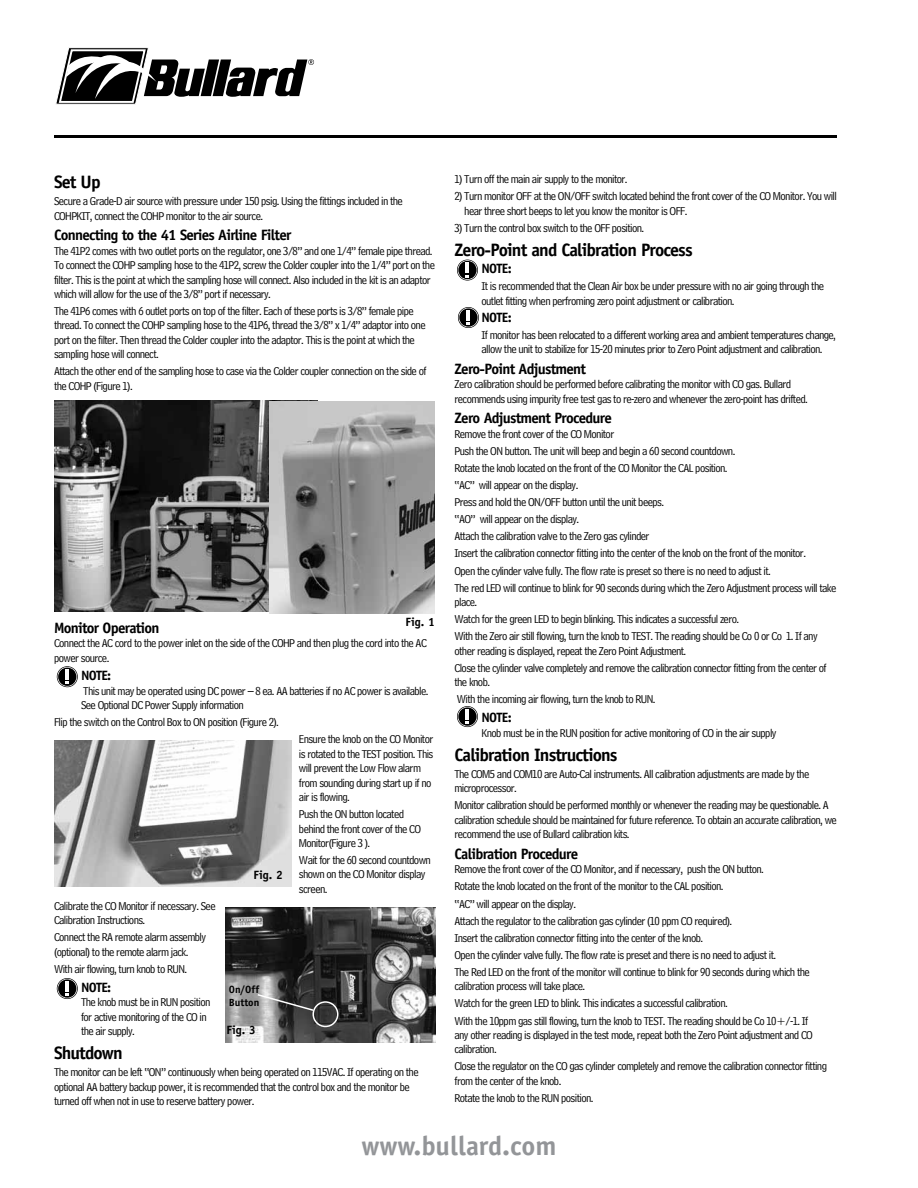
<style>
.page{position:relative;width:918px;height:1188px;background:#fff}
.page>*{position:absolute;margin:0;border:0;box-sizing:border-box;transform-origin:0 0}
.t1{font:700 27px "Officina Sans";color:#939598}
.t2{font:700 18px "Officina Sans";letter-spacing:-.05em;color:#000}
.t3{font:700 15px "Officina Sans";letter-spacing:-.05em;color:#000}
.t4{font:700 13.5px "Officina Sans";letter-spacing:-.05em;color:#000}
.t5{font:12px/14.4px "Bell Centennial Address";letter-spacing:-.05em;color:#000}
.t6{font:700 12px "Officina Sans";color:#000}
.t7{font:700 10.5px/12.6px "Officina Sans";color:#000}
</style>
<div class="page">
<svg style="left:56px;top:47px;width:258px;height:57px"></svg>
<hr style="left:54px;top:135px;width:783px;height:3px;background:#000">
<img style="left:54px;top:401px;width:215px;height:210px">
<img style="left:269px;top:401px;width:165px;height:213px">
<svg style="left:57px;top:666px;width:21px;height:21px"></svg>
<svg style="left:57px;top:978px;width:21px;height:21px"></svg>
<img style="left:55px;top:740px;width:236px;height:147px">
<svg style="left:457px;top:260px;width:21px;height:21px"></svg>
<svg style="left:458px;top:307px;width:21px;height:21px"></svg>
<svg style="left:457px;top:706px;width:21px;height:21px"></svg>
<img style="left:225px;top:908px;width:211px;height:135px">
<div style="left:312px;top:1001px;width:26px;height:26px;border:2px solid #fff;border-radius:50%"></div>
<svg style="left:256px;top:993px;width:59px;height:19px"></svg>
<h2 class="t2" style="left:54px;top:171px;width:48px">Set Up</h2>
<p class="t5" style="left:54px;top:194px;width:350px">Secure a Grade-D air source with pressure under 150 psig. Using the fittings included in the<br>COHPKIT, connect the COHP monitor to the air source.</p>
<p class="t3" style="left:54px;top:226px;width:239px">Connecting to the 41 Series Airline Filter</p>
<p class="t5" style="left:54px;top:244px;width:383px">The 41P2 comes with two outlet ports on the regulator, one 3/8” and one 1/4” female pipe thread.<br>To connect the COHP sampling hose to the 41P2, screw the Colder coupler into the 1/4” port on the filter. This is the point at which the sampling hose will connect. Also included in the kit is an adaptor which will allow for the use of the 3/8” port if necessary.</p>
<p class="t5" style="left:54px;top:304px;width:373px">The 41P6 comes with 6 outlet ports on top of the filter. Each of these ports is 3/8” female pipe thread. To connect the COHP sampling hose to the 41P6, thread the 3/8” x 1/4” adaptor into one port on the filter. Then thread the Colder coupler into the adaptor. This is the point at which the sampling hose will connect.</p>
<p class="t5" style="left:54px;top:364px;width:374px">Attach the other end of the sampling hose to case via the Colder coupler connection on the side of the COHP (Figure 1).</p>
<p class="t6" style="left:405px;top:615px;width:31px">Fig. 1</p>
<p class="t3" style="left:54px;top:618px;width:107px">Monitor Operation</p>
<p class="t5" style="left:54px;top:636px;width:374px">Connect the AC cord to the power inlet on the side of the COHP and then plug the cord into the AC power source.</p>
<p class="t4" style="left:81px;top:667px;width:32px">Note:</p>
<p class="t5" style="left:81px;top:684px;width:349px">This unit may be operated using DC power – 8 ea. AA batteries if no AC power is available.<br>See Optional DC Power Supply information</p>
<p class="t5" style="left:54px;top:715px;width:226px">Flip the switch on the Control Box to ON position (Figure 2).</p>
<p class="t5" style="left:299px;top:732px;width:136px">Ensure the knob on the CO Monitor is rotated to the TEST position. This will prevent the Low Flow alarm from sounding during start up if no air is flowing.</p>
<p class="t5" style="left:299px;top:807px;width:124px">Push the ON button located behind the front cover of the CO<br>Monitor(Figure 3 ).</p>
<p class="t5" style="left:299px;top:853px;width:133px">Wait for the 60 second countdown shown on the CO Monitor display screen.</p>
<p class="t5" style="left:54px;top:899px;width:163px">Calibrate the CO Monitor if necessary. See<br>Calibration Instructions.</p>
<p class="t5" style="left:54px;top:930px;width:154px">Connect the RA remote alarm assembly (optional) to the remote alarm jack.</p>
<p class="t5" style="left:54px;top:962px;width:135px">With air flowing, turn knob to RUN.</p>
<p class="t4" style="left:81px;top:979px;width:32px">Note:</p>
<p class="t5" style="left:81px;top:995px;width:131px">The knob must be in RUN position for active monitoring of the CO in the air supply.</p>
<h2 class="t2" style="left:54px;top:1042px;width:70px">Shutdown</h2>
<p class="t5" style="left:54px;top:1065px;width:366px">The monitor can be left “ON” continuously when being operated on 115VAC. If operating on the optional AA battery backup power, it is recommended that the control box and the monitor be turned off when not in use to reserve battery power.</p>
<p class="t6" style="left:254px;top:867px;width:31px">Fig. 2</p>
<p class="t7" style="left:229px;top:983px;width:32px">On/Off<br>Button</p>
<p class="t6" style="left:226px;top:1023px;width:31px">Fig. 3</p>
<p class="t5" style="left:454px;top:172px;width:175px">1) Turn off the main air supply to the monitor.</p>
<p class="t5" style="left:464px;top:189px;width:374px;text-indent:-10px">2) Turn monitor OFF at the ON/OFF switch located behind the front cover of the CO Monitor. You will hear three short beeps to let you know the monitor is OFF.</p>
<p class="t5" style="left:454px;top:220px;width:191px">3) Turn the control box switch to the OFF position.</p>
<h2 class="t2" style="left:454px;top:239px;width:240px">Zero-Point and Calibration Process</h2>
<p class="t4" style="left:482px;top:260px;width:32px">NOTE:</p>
<p class="t5" style="left:482px;top:279px;width:344px">It is recommended that the Clean Air box be under pressure with no air going through the outlet fitting when perfroming zero point adjustment or calibration.</p>
<p class="t4" style="left:482px;top:309px;width:32px">NOTE:</p>
<p class="t5" style="left:482px;top:328px;width:356px">If monitor has been relocated to a different working area and ambient temperatures change, allow the unit to stabilize for 15-20 minutes prior to Zero Point adjustment and calibration.</p>
<p class="t3" style="left:454px;top:359px;width:133px">Zero-Point Adjustment</p>
<p class="t5" style="left:454px;top:377px;width:355px">Zero calibration should be performed before calibrating the monitor with CO gas. Bullard recommends using impurity free test gas to re-zero and whenever the zero-point has drifted.</p>
<p class="t3" style="left:454px;top:409px;width:159px">Zero Adjustment Procedure</p>
<p class="t5" style="left:454px;top:425px;width:383px;line-height:17.1px">Remove the front cover of the CO Monitor<br>Push the ON button. The unit will beep and begin a 60 second countdown.<br>Rotate the knob located on the front of the CO Monitor the CAL position.<br>“AC” will appear on the display.<br>Press and hold the ON/OFF button until the unit beeps.<br>“AO” will appear on the display.<br>Attach the calibration valve to the Zero gas cylinder<br>Insert the calibration connector fitting into the center of the knob on the front of the monitor.<br>Open the cylinder valve fully. The flow rate is preset so there is no need to adjust it.<br>The red LED will continue to blink for 90 seconds during which the Zero Adjustment process will take</p>
<p class="t5" style="left:454px;top:593px;width:365px;line-height:17.1px">place.<br>Watch for the green LED to begin blinking. This indicates a successful zero.<br>With the Zero air still flowing, turn the knob to TEST. The reading should be Co 0 or Co 1. If any</p>
<p class="t5" style="left:454px;top:642px;width:374px;line-height:17.1px">other reading is displayed, repeat the Zero Point Adjustment.<br>Close the cylinder valve completely and remove the calibration connector fitting from the center of</p>
<p class="t5" style="left:454px;top:674px;width:202px;line-height:17.1px">the knob.<br>With the incoming air flowing, turn the knob to RUN.</p>
<p class="t4" style="left:482px;top:709px;width:32px">NOTE:</p>
<p class="t5" style="left:482px;top:725px;width:297px">Knob must be in the RUN position for active monitoring of CO in the air supply</p>
<h2 class="t2" style="left:454px;top:743px;width:165px">Calibration Instructions</h2>
<p class="t5" style="left:454px;top:767px;width:356px">The COM5 and COM10 are Auto-Cal instruments. All calibration adjustments are made by the microprocessor.</p>
<p class="t5" style="left:454px;top:798px;width:384px">Monitor calibration should be performed monthly or whenever the reading may be questionable. A calibration schedule should be maintained for future reference. To obtain an accurate calibration, we recommend the use of Bullard calibration kits.</p>
<p class="t3" style="left:454px;top:844px;width:125px">Calibration Procedure</p>
<p class="t5" style="left:454px;top:861px;width:357px;line-height:17.1px">Remove the front cover of the CO Monitor, and if necessary, push the ON button.<br>Rotate the knob located on the front of the monitor to the CAL position.<br>“AC” will appear on the display.<br>Attach the regulator to the calibration gas cylinder (10 ppm CO required).<br>Insert the calibration connector fitting into the center of the knob.<br>Open the cylinder valve fully. The flow rate is preset and there is no need to adjust it.<br>The Red LED on the front of the monitor will continue to blink for 90 seconds during which the</p>
<p class="t5" style="left:454px;top:978px;width:355px;line-height:17.1px">calibration process will take place.<br>Watch for the green LED to blink. This indicates a successful calibration.<br>With the 10ppm gas still flowing, turn the knob to TEST. The reading should be Co 10+/-1. If</p>
<p class="t5" style="left:454px;top:1028px;width:360px">any other reading is displayed in the test mode, repeat both the Zero Point adjustment and CO calibration.</p>
<p class="t5" style="left:454px;top:1059px;width:374px">Close the regulator on the CO gas cylinder completely and remove the calibration connector fitting from the center of the knob.</p>
<p class="t5" style="left:454px;top:1091px;width:141px">Rotate the knob to the RUN position.</p>
<h1 class="t1" style="left:361px;top:1129px;width:197px">www.bullard.com</h1>
</div>
